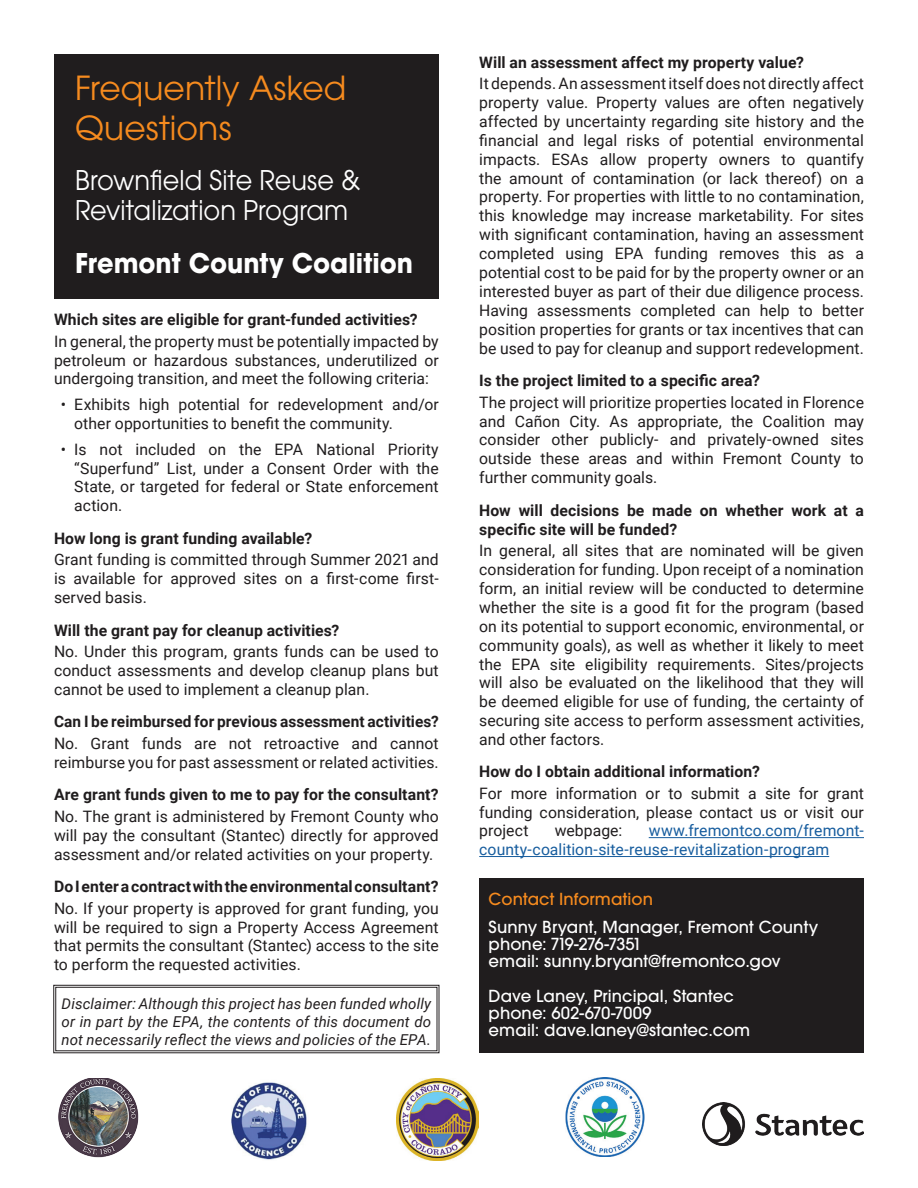
<style>
.page{position:relative;width:918px;height:1188px;background:#fff}
.page>*{position:absolute;margin:0;border:0;box-sizing:border-box;transform-origin:0 0}
.t1{font:33px/39.6px "ITC Avant Garde Pro";color:#f68b1f}
.t2{font:27px/30px "ITC Avant Garde Pro";color:#fff;scale:.95 1}
.t3{font:700 27px "ITC Avant Garde Pro";color:#fff;scale:.95 1}
.t4{font:500 16.5px/17.2px "ITC Avant Garde Pro";letter-spacing:.005em;color:#fff}
.t5{font:500 16.5px "ITC Avant Garde Pro";letter-spacing:.005em;color:#f68b1f}
.t6{font:15.75px/18.9px "Roboto";letter-spacing:.005em;color:#201d1e;text-align:justify}
.t7{font:700 15.75px/18.9px "Roboto";letter-spacing:.005em;color:#201d1e}
.t8{font:15.75px/18.9px "Roboto";letter-spacing:.005em;color:#175d9e}
.t9{font:italic 15px/18px "Roboto";letter-spacing:.005em;color:#231f20;text-align:justify}
</style>
<div class="page">
<img style="left:702px;top:1103px;width:162px;height:43px">
<img style="left:565px;top:1078px;width:80px;height:78px">
<img style="left:231px;top:1082px;width:76px;height:78px">
<img style="left:396px;top:1078px;width:83px;height:83px">
<img style="left:58px;top:1078px;width:81px;height:80px">
<hr style="left:649px;top:837px;width:215px;height:1px;background:#175d9e">
<hr style="left:479px;top:856px;width:350px;height:1px;background:#175d9e">
<div style="left:54px;top:54px;width:385px;height:244px;background:#201d1e"></div>
<div style="left:479px;top:879px;width:385px;height:174px;background:#201d1e"></div>
<svg style="left:53px;top:984px;width:387px;height:70px"></svg>
<div style="left:55px;top:987px;width:382px;height:64px;border:1px solid #231f20"></div>
<h1 class="t1" style="left:75px;top:68px;width:273px">Frequently Asked<br>Questions</h1>
<h2 class="t2" style="left:75px;top:165px;width:302px">Brownfield Site Reuse &amp;<br>Revitalization Program</h2>
<h2 class="t3" style="left:75px;top:245px;width:357px">Fremont County Coalition</h2>
<p class="t7" style="left:54px;top:309px;width:365px">Which sites are eligible for grant-funded activities?</p>
<p class="t6" style="left:54px;top:331px;width:386px">In general, the property must be potentially impacted by petroleum or hazardous substances, underutilized or undergoing transition, and meet the following criteria:</p>
<p class="t6" style="left:74px;top:395px;width:366px;text-indent:-13px">• Exhibits high potential for redevelopment and/or other opportunities to benefit the community.</p>
<p class="t6" style="left:74px;top:439px;width:366px;text-indent:-13px">• Is not included on the EPA National Priority “Superfund” List, under a Consent Order with the State, or targeted for federal or State enforcement action.</p>
<p class="t7" style="left:54px;top:528px;width:260px">How long is grant funding available?</p>
<p class="t6" style="left:54px;top:550px;width:386px">Grant funding is committed through Summer 2021 and is available for approved sites on a first-come first&shy;served basis.</p>
<p class="t7" style="left:54px;top:620px;width:287px">Will the grant pay for cleanup activities?</p>
<p class="t6" style="left:54px;top:642px;width:386px">No. Under this program, grants funds can be used to conduct assessments and develop cleanup plans but cannot be used to implement a cleanup plan.</p>
<p class="t7" style="left:54px;top:712px;width:386px">Can I be reimbursed for previous assessment activities?</p>
<p class="t6" style="left:54px;top:733px;width:386px">No. Grant funds are not retroactive and cannot reimburse you for past assessment or related activities.</p>
<p class="t7" style="left:54px;top:785px;width:386px">Are grant funds given to me to pay for the consultant?</p>
<p class="t6" style="left:54px;top:806px;width:386px">No. The grant is administered by Fremont County who will pay the consultant (Stantec) directly for approved assessment and/or related activities on your property.</p>
<p class="t7" style="left:54px;top:876px;width:386px">Do I enter a contract with the environmental consultant?</p>
<p class="t6" style="left:54px;top:898px;width:386px">No. If your property is approved for grant funding, you will be required to sign a Property Access Agreement that permits the consultant (Stantec) access to the site to perform the requested activities.</p>
<p class="t9" style="left:62px;top:994px;width:371px">Disclaimer: Although this project has been funded wholly or in part by the EPA, the contents of this document do not necessarily reflect the views and policies of the EPA.</p>
<p class="t7" style="left:479px;top:52px;width:326px">Will an assessment affect my property value?</p>
<p class="t6" style="left:479px;top:73px;width:386px">It depends. An assessment itself does not directly affect property value. Property values are often negatively affected by uncertainty regarding site history and the financial and legal risks of potential environmental impacts. ESAs allow property owners to quantify the amount of contamination (or lack thereof) on a property. For properties with little to no contamination, this knowledge may increase marketability. For sites with significant contamination, having an assessment completed using EPA funding removes this as a potential cost to be paid for by the property owner or an interested buyer as part of their due diligence process.<br>Having assessments completed can help to better position properties for grants or tax incentives that can be used to pay for cleanup and support redevelopment.</p>
<p class="t7" style="left:479px;top:370px;width:282px">Is the project limited to a specific area?</p>
<p class="t6" style="left:479px;top:392px;width:386px">The project will prioritize properties located in Florence and Cañon City. As appropriate, the Coalition may consider other publicly- and privately-owned sites outside these areas and within Fremont County to further community goals.</p>
<p class="t7" style="left:479px;top:500px;width:386px">How will decisions be made on whether work at a specific site will be funded?</p>
<p class="t6" style="left:479px;top:541px;width:386px">In general, all sites that are nominated will be given consideration for funding. Upon receipt of a nomination form, an initial review will be conducted to determine whether the site is a good fit for the program (based on its potential to support economic, environmental, or community goals), as well as whether it likely to meet the EPA site eligibility requirements. Sites/projects will also be evaluated on the likelihood that they will be deemed eligible for use of funding, the certainty of securing site access to perform assessment activities, and other factors.</p>
<p class="t7" style="left:479px;top:761px;width:282px">How do I obtain additional information?</p>
<p class="t6" style="left:479px;top:783px;width:386px">For more information or to submit a site for grant funding consideration, please contact us or visit our project</p>
<p class="t8" style="left:479px;top:821px;width:386px;text-indent:169px">www.fremontco.com/fremont&shy;county-coalition-site-reuse-revitalization-program</p>
<p class="t6" style="left:555px;top:821px;width:69px">webpage:</p>
<p class="t5" style="left:489px;top:888px;width:166px">Contact Information</p>
<p class="t4" style="left:489px;top:918px;width:331px">Sunny Bryant, Manager, Fremont County phone: 719-276-7351<br>email: sunny.bryant@fremontco.gov</p>
<p class="t4" style="left:489px;top:987px;width:263px">Dave Laney, Principal, Stantec phone: 602-670-7009<br>email: dave.laney@stantec.com</p>
</div>
